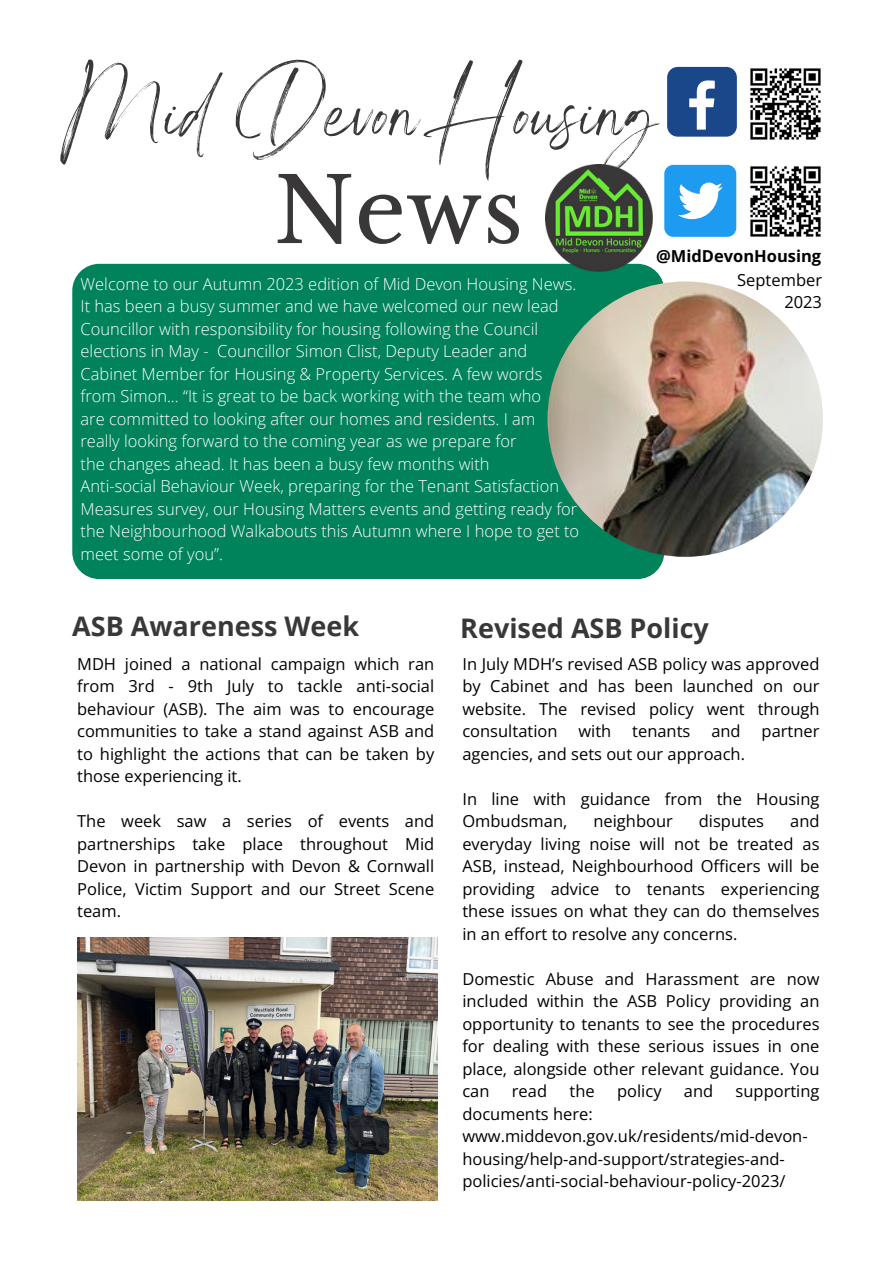
<style>
.page{position:relative;width:893px;height:1264px;background:#fff}
.page>*{position:absolute;margin:0;border:0;box-sizing:border-box;transform-origin:0 0}
.t1{font:104.7px "Angella White";color:#393738}
.t2{font:89.7px "Libre Baskerville";color:#393738}
.t3{font:700 27px "Open Sans";color:#393738}
.t4{font:16.5px/22.5px "Open Sans";color:#000;text-align:justify}
.t5{font:300 16.5px/22.5px "Open Sans";color:#fff}
.t6{font:700 16.5px "Open Sans";color:#000}
</style>
<div class="page">
<div style="left:667px;top:67px;width:69px;height:70px;background:#1a4789;border-radius:11px"></div>
<svg style="left:689px;top:80px;width:25px;height:50px"></svg>
<div style="left:664px;top:165px;width:72px;height:72px;background:#1d9bf0;border-radius:9px"></div>
<svg style="left:678px;top:182px;width:44px;height:37px"></svg>
<img style="left:750px;top:166px;width:71px;height:71px">
<img style="left:750px;top:68px;width:71px;height:72px">
<div style="left:72px;top:264px;width:592px;height:315px;background:#00825b;border-radius:27px"></div>
<img style="left:547px;top:281px;width:275px;height:276px;border-radius:50%">
<img style="left:545px;top:165px;width:107px;height:107px">
<img style="left:77px;top:937px;width:360px;height:263px">
<p class="t1" style="left:60px;top:47px;width:600px">Mid DevonHousing</p>
<p class="t2" style="left:273px;top:156px;width:251px">News</p>
<p class="t5" style="left:81px;top:272px;width:497px">Welcome to our Autumn 2023 edition of Mid Devon Housing News.<br>It has been a busy summer and we have welcomed our new lead Councillor with responsibility for housing following the Council elections in May - Councillor Simon Clist, Deputy Leader and</p>
<p class="t5" style="left:81px;top:362px;width:463px">Cabinet Member for Housing &amp; Property Services. A few words</p>
<p class="t5" style="left:81px;top:384px;width:462px">from Simon... “It is great to be back working with the team who</p>
<p class="t5" style="left:81px;top:407px;width:456px">are committed to looking after our homes and residents. I am</p>
<p class="t5" style="left:81px;top:429px;width:437px">really looking forward to the coming year as we prepare for</p>
<p class="t5" style="left:81px;top:452px;width:410px">the changes ahead. It has been a busy few months with</p>
<p class="t5" style="left:81px;top:474px;width:500px">Anti-social Behaviour Week, preparing for the Tenant Satisfaction Measures survey, our Housing Matters events and getting ready for the Neighbourhood Walkabouts this Autumn where I hope to get to meet some of you”.</p>
<p class="t6" style="left:656px;top:244px;width:167px">@MidDevonHousing</p>
<p class="t4" style="left:737px;top:268px;width:86px;text-align:right">September<br>2023</p>
<p class="t3" style="left:72px;top:607px;width:288px">ASB Awareness Week</p>
<p class="t4" style="left:77px;top:652px;width:358px">MDH joined a national campaign which ran from 3rd - 9th July to tackle anti-social behaviour (ASB). The aim was to encourage communities to take a stand against ASB and to highlight the actions that can be taken by those experiencing it.</p>
<p class="t4" style="left:77px;top:809px;width:358px">The week saw a series of events and partnerships take place throughout Mid Devon in partnership with Devon &amp; Cornwall Police, Victim Support and our Street Scene team.</p>
<p class="t3" style="left:460px;top:609px;width:250px">Revised ASB Policy</p>
<p class="t4" style="left:462px;top:652px;width:358px">In July MDH’s revised ASB policy was approved by Cabinet and has been launched on our website. The revised policy went through consultation</p>
<p class="t4" style="left:578px;top:719px;width:34px">with</p>
<p class="t4" style="left:632px;top:719px;width:60px">tenants</p>
<p class="t4" style="left:711px;top:719px;width:31px">and</p>
<p class="t4" style="left:761px;top:719px;width:59px">partner</p>
<p class="t4" style="left:462px;top:742px;width:284px">agencies, and sets out our approach.</p>
<p class="t4" style="left:462px;top:787px;width:358px">In line with guidance from the Housing<br>Ombudsman,</p>
<p class="t4" style="left:462px;top:809px;width:358px;text-indent:328px">and everyday living noise will not be treated as ASB, instead, Neighbourhood Officers will be providing advice to tenants experiencing these issues on what they can do themselves in an effort to resolve any concerns.</p>
<p class="t4" style="left:462px;top:966px;width:358px">Domestic Abuse and Harassment are now included within the ASB Policy providing an opportunity to tenants to see the procedures for dealing with these serious issues in one place, alongside other relevant guidance. You can</p>
<p class="t4" style="left:593px;top:809px;width:81px">neighbour</p>
<p class="t4" style="left:698px;top:809px;width:67px">disputes</p>
<p class="t4" style="left:512px;top:1079px;width:37px">read</p>
<p class="t4" style="left:569px;top:1079px;width:27px">the</p>
<p class="t4" style="left:617px;top:1079px;width:46px">policy</p>
<p class="t4" style="left:684px;top:1079px;width:31px">and</p>
<p class="t4" style="left:735px;top:1079px;width:85px">supporting</p>
<p class="t4" style="left:462px;top:1101px;width:132px">documents here:</p>
<p class="t4" style="left:462px;top:1124px;width:347px;text-align:left">www.middevon.gov.uk/residents/mid-devon&shy;housing/help-and-support/strategies-and&shy;policies/anti-social-behaviour-policy-2023/</p>
</div>
